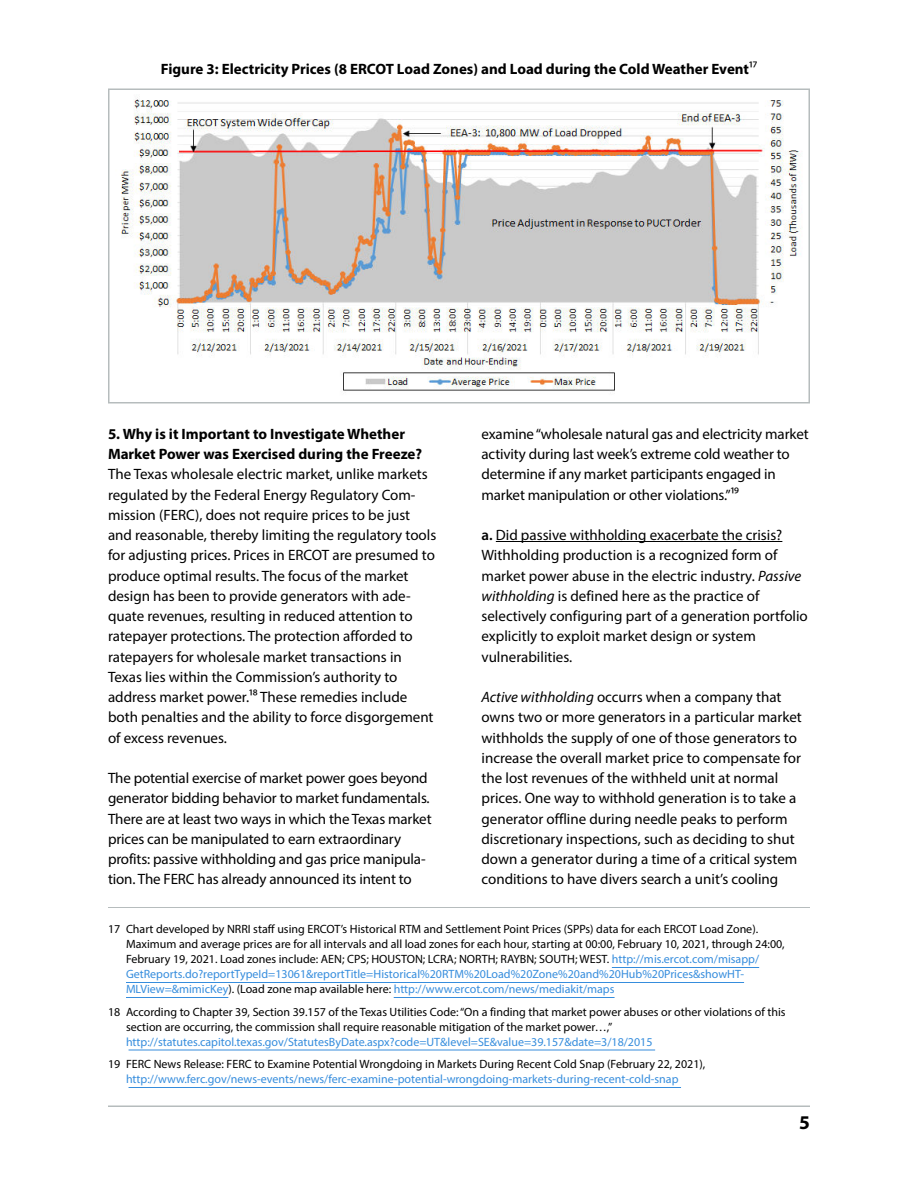
<style>
.page{position:relative;width:918px;height:1188px;background:#fff}
.page>*{position:absolute;margin:0;border:0;box-sizing:border-box;transform-origin:0 0}
.t1{font:700 19.5px "Myriad Pro";color:#000}
.t2{font:15px/20.2px "Myriad Pro";color:#000}
.t3{font:700 15px/20.2px "Myriad Pro";color:#000}
.t4{font:12px/15px "Myriad Pro";color:#000}
.t5{font:12px "Myriad Pro";color:#368ddd}
.s1{font-weight:400}
.s2{font-weight:600}
.s3{font-style:italic}
.s4{color:#368ddd}
</style>
<div class="page">
<hr style="left:108px;top:1106px;width:702px;height:1px;background:#b6bcbd">
<hr style="left:108px;top:907px;width:702px;height:1px;background:#b6bcbd">
<hr style="left:612px;top:967px;width:147px;height:1px;background:#368ddd">
<hr style="left:126px;top:982px;width:618px;height:1px;background:#368ddd">
<hr style="left:126px;top:997px;width:102px;height:1px;background:#368ddd">
<hr style="left:394px;top:997px;width:221px;height:1px;background:#368ddd">
<hr style="left:129px;top:1050px;width:526px;height:1px;background:#368ddd">
<hr style="left:129px;top:1087px;width:552px;height:1px;background:#368ddd">
<hr style="left:496px;top:541px;width:286px;height:1px;background:#000">
<div style="left:108px;top:88px;width:702px;height:316px;border:2px solid #b6bcbd"></div>
<img style="left:121px;top:99px;width:680px;height:292px">
<p class="t3" style="left:161px;top:59px;width:598px">Figure 3: Electricity Prices (8 ERCOT Load Zones) and Load during the Cold Weather Event<span class="s1">17</span></p>
<p class="t3" style="left:108px;top:423px;width:316px">5. Why is it Important to Investigate Whether<br>Market Power was Exercised during the Freeze?</p>
<p class="t2" style="left:108px;top:464px;width:330px">The Texas wholesale electric market, unlike markets regulated by the Federal Energy Regulatory Com&shy;mission (FERC), does not require prices to be just and reasonable, thereby limiting the regulatory tools for adjusting prices. Prices in ERCOT are presumed to produce optimal results. The focus of the market design has been to provide generators with ade&shy;quate revenues, resulting in reduced attention to ratepayer protections. The protection afforded to ratepayers for wholesale market transactions in Texas lies within the Commission’s authority to address market power.18 These remedies include both penalties and the ability to force disgorgement of excess revenues.</p>
<p class="t2" style="left:108px;top:768px;width:325px">The potential exercise of market power goes beyond generator bidding behavior to market fundamentals.<br>There are at least two ways in which the Texas market prices can be manipulated to earn extraordinary profits: passive withholding and gas price manipula&shy;tion. The FERC has already announced its intent to</p>
<p class="t2" style="left:482px;top:423px;width:329px">examine “wholesale natural gas and electricity market activity during last week’s extreme cold weather to determine if any market participants engaged in market manipulation or other violations.”19</p>
<p class="t2" style="left:482px;top:525px;width:328px"><span class="s2">a.</span> Did passive withholding exacerbate the crisis?<br>Withholding production is a recognized form of market power abuse in the electric industry. <span class="s3">Passive withholding</span> is defined here as the practice of selectively configuring part of a generation portfolio explicitly to exploit market design or system vulnerabilities.</p>
<p class="t2" style="left:482px;top:687px;width:322px"><span class="s3">Active withholding</span> occurrs when a company that owns two or more generators in a particular market withholds the supply of one of those generators to increase the overall market price to compensate for the lost revenues of the withheld unit at normal prices. One way to withhold generation is to take a generator offline during needle peaks to perform discretionary inspections, such as deciding to shut down a generator during a time of a critical system conditions to have divers search a unit’s cooling</p>
<p class="t4" style="left:126px;top:921px;width:660px;text-indent:-18px">17 Chart developed by NRRI staff using ERCOT’s Historical RTM and Settlement Point Prices (SPPs) data for each ERCOT Load Zone).<br>Maximum and average prices are for all intervals and all load zones for each hour, starting at 00:00, February 10, 2021, through 24:00, February 19, 2021. Load zones include: AEN; CPS; HOUSTON; LCRA; NORTH; RAYBN; SOUTH; WEST. <span class="s4">http://mis.ercot.com/misapp/ GetReports.do?reportTypeId=13061&amp;reportTitle=Historical%20RTM%20Load%20Zone%20and%20Hub%20Prices&amp;showHT-MLView=&amp;mimicKey</span>). (Load zone map available here: <span class="s4">http://www.ercot.com/news/mediakit/maps</span></p>
<p class="t4" style="left:126px;top:1004px;width:661px;text-indent:-18px">18 According to Chapter 39, Section 39.157 of the Texas Utilities Code: “On a finding that market power abuses or other violations of this section are occurring, the commission shall require reasonable mitigation of the market power…,”</p>
<p class="t5" style="left:126px;top:1034px;width:528px">http://statutes.capitol.texas.gov/StatutesByDate.aspx?code=UT&amp;level=SE&amp;value=39.157&amp;date=3/18/2015</p>
<p class="t4" style="left:108px;top:1056px;width:599px">19 FERC News Release: FERC to Examine Potential Wrongdoing in Markets During Recent Cold Snap (February 22, 2021),</p>
<p class="t5" style="left:126px;top:1072px;width:554px">http://www.ferc.gov/news-events/news/ferc-examine-potential-wrongdoing-markets-during-recent-cold-snap</p>
<h1 class="t1" style="left:799px;top:1110px;width:12px">5</h1>
</div>
